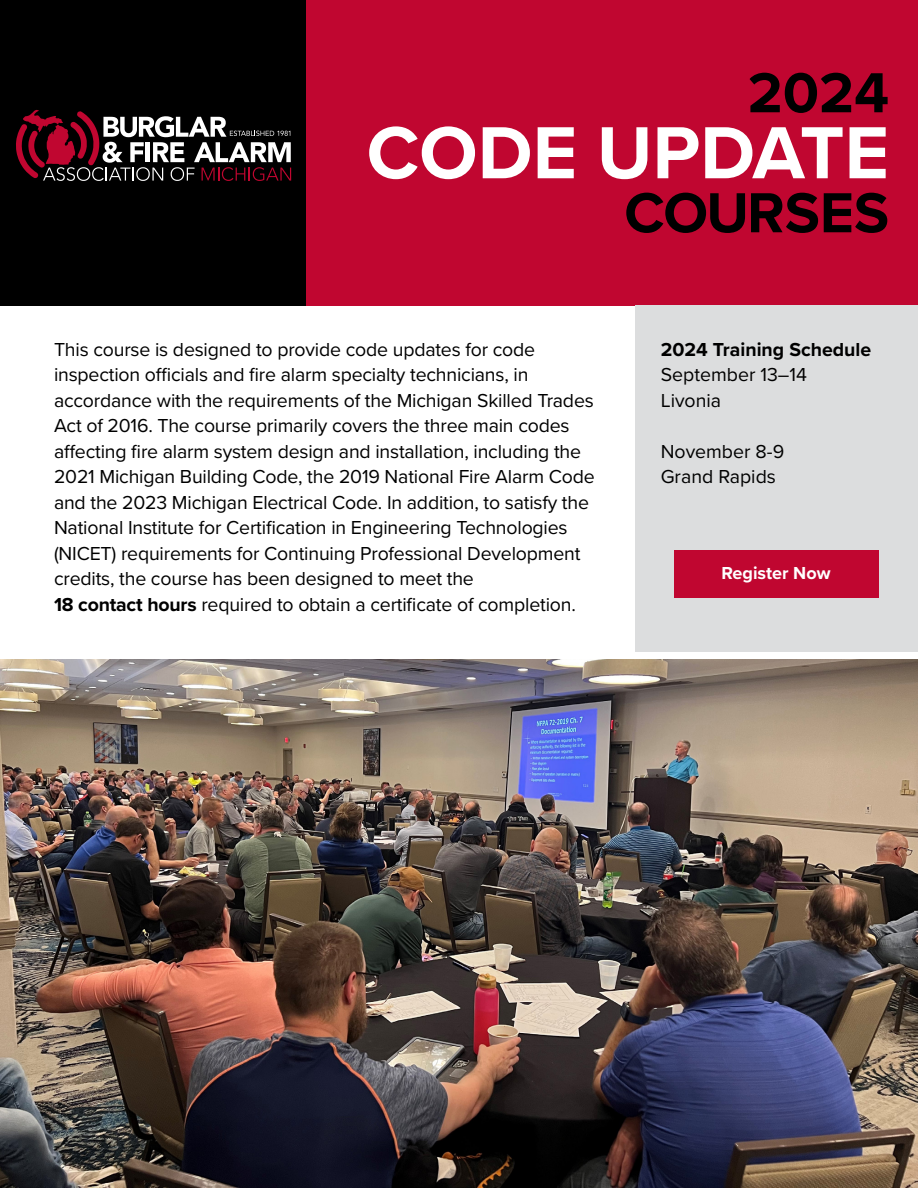
<style>
.page{position:relative;width:918px;height:1188px;background:#fff}
.page>*{position:absolute;margin:0;border:0;box-sizing:border-box;transform-origin:0 0}
.t1{font:700 76.5px "Proxima Nova";color:#fff}
.t2{font:700 58.5px "Proxima Nova";color:#000}
.t3{font:19.5px/25.5px "Proxima Nova";letter-spacing:-.01em;color:#000}
.t4{font:700 19.5px "Proxima Nova";color:#000}
.t5{font:700 18px "Proxima Nova";color:#fff}
.s1{font-weight:700}
</style>
<div class="page">
<hr style="left:0;top:0;width:1px;height:108px;background:#dcddde">
<div style="left:306px;top:0;width:612px;height:305px;background:#c00630"></div>
<div style="left:1px;top:0;width:305px;height:305px;background:#000"></div>
<svg style="left:16px;top:110px;width:275px;height:71px"></svg>
<div style="left:635px;top:305px;width:283px;height:347px;background:#dcddde"></div>
<img style="left:0;top:659px;width:918px;height:529px">
<div style="left:674px;top:550px;width:204px;height:48px;background:#c00630"></div>
<h2 class="t2" style="left:748px;top:49px;width:143px">2024</h2>
<h1 class="t1" style="left:367px;top:96px;width:524px">CODE UPDATE</h1>
<h2 class="t2" style="left:624px;top:169px;width:266px">COURSES</h2>
<p class="t3" style="left:54px;top:335px;width:542px">This course is designed to provide code updates for code inspection officials and fire alarm specialty technicians, in accordance with the requirements of the Michigan Skilled Trades Act of 2016. The course primarily covers the three main codes affecting fire alarm system design and installation, including the 2021 Michigan Building Code, the 2019 National Fire Alarm Code and the 2023 Michigan Electrical Code. In addition, to satisfy the National Institute for Certification in Engineering Technologies (NICET) requirements for Continuing Professional Development credits, the course has been designed to meet the<br><span class="s1">18 contact hours</span> required to obtain a certificate of completion.</p>
<p class="t4" style="left:661px;top:334px;width:212px">2024 Training Schedule</p>
<p class="t3" style="left:661px;top:361px;width:148px">September 13–14<br>Livonia</p>
<p class="t3" style="left:661px;top:437px;width:125px">November 8-9<br>Grand Rapids</p>
<p class="t5" style="left:722px;top:560px;width:111px">Register Now</p>
</div>
